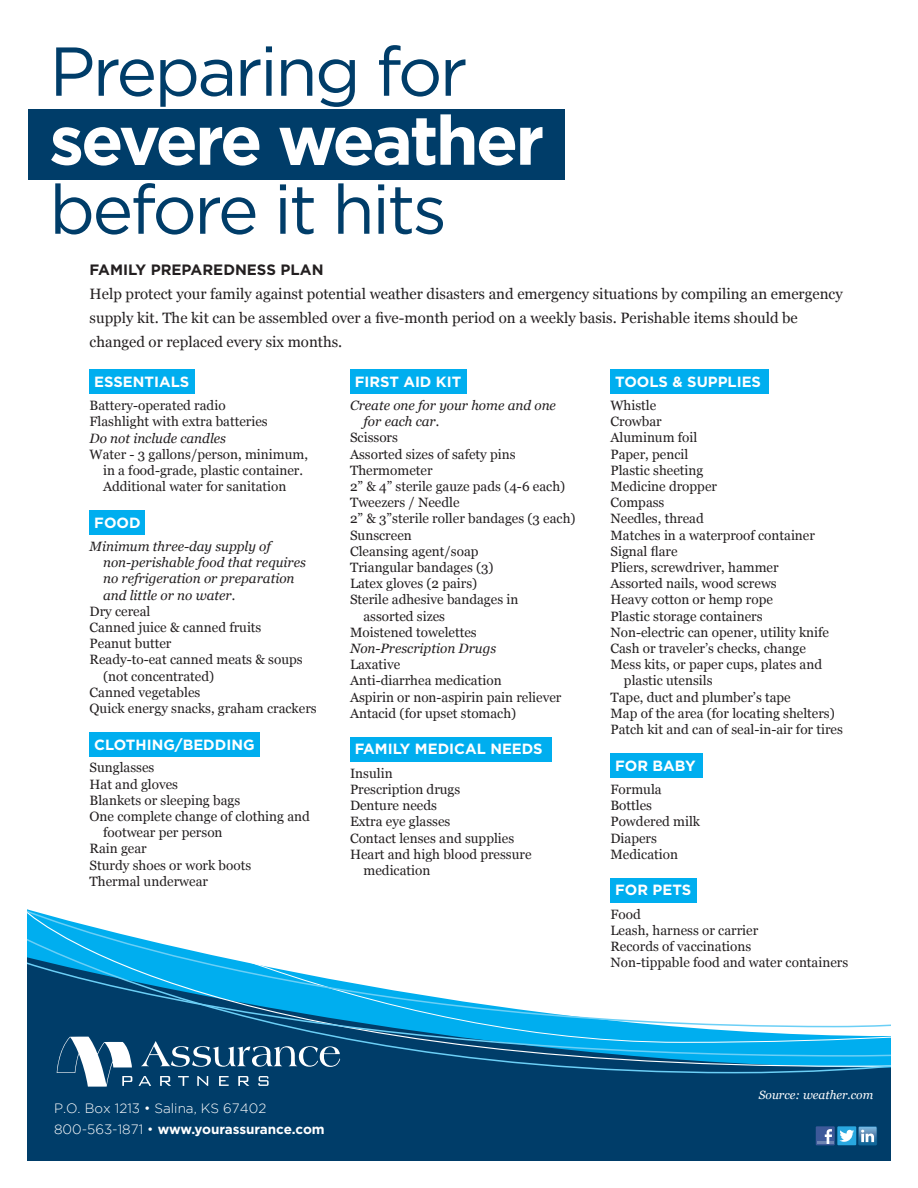
<style>
.page{position:relative;width:918px;height:1188px;background:#fff}
.page>*{position:absolute;margin:0;border:0;box-sizing:border-box;transform-origin:0 0}
.t1{font:69px "Gotham";letter-spacing:-.04em;color:#003d69}
.t2{font:700 69px "Gotham";letter-spacing:-.04em;color:#fff}
.t3{font:15px/24px "Georgia";color:#231f20}
.t4{font:700 15px "Gotham";color:#231f20}
.t5{font:700 14.85px "Gotham";color:#fff}
.t6{font:13.5px/16.2px "Georgia";color:#231f20}
.t7{font:italic 13.5px/16.2px "Georgia";color:#231f20}
.t8{font:300 13.5px/21px "Gotham";color:#fff}
.t9{font:italic 12px "Georgia";color:#fff}
.s1{font-weight:700}
</style>
<div class="page">
<div style="left:27px;top:1074px;width:864px;height:87px;background:#003d69"></div>
<svg style="left:27px;top:1028px;width:864px;height:46px;background:#1676a6"></svg>
<svg style="left:27px;top:732px;width:864px;height:296px"></svg>
<div style="left:837px;top:1126px;width:19px;height:19px;background:#29a8e0"></div>
<svg style="left:839px;top:1126px;width:38px;height:19px"></svg>
<div style="left:816px;top:1126px;width:19px;height:19px;background:#3d5999"></div>
<hr style="left:817px;top:1141px;width:16px;height:3px;background:#6e85b3">
<svg style="left:825px;top:1129px;width:7px;height:15px"></svg>
<svg style="left:141px;top:1041px;width:199px;height:26px;background:#3c6a8c"></svg>
<svg style="left:57px;top:1037px;width:75px;height:50px"></svg>
<svg style="left:139px;top:1076px;width:12px;height:10px"></svg>
<svg style="left:160px;top:1076px;width:11px;height:10px"></svg>
<svg style="left:178px;top:1076px;width:11px;height:10px"></svg>
<svg style="left:197px;top:1076px;width:11px;height:10px"></svg>
<svg style="left:219px;top:1076px;width:10px;height:10px"></svg>
<svg style="left:238px;top:1076px;width:11px;height:10px"></svg>
<svg style="left:258px;top:1076px;width:11px;height:10px"></svg>
<div style="left:90px;top:369px;width:105px;height:25px;background:#00aeef"></div>
<div style="left:90px;top:510px;width:55px;height:25px;background:#00aeef"></div>
<div style="left:90px;top:732px;width:170px;height:25px;background:#00aeef"></div>
<div style="left:350px;top:369px;width:117px;height:25px;background:#00aeef"></div>
<div style="left:350px;top:737px;width:201px;height:25px;background:#00aeef"></div>
<div style="left:610px;top:369px;width:159px;height:25px;background:#00aeef"></div>
<div style="left:610px;top:753px;width:93px;height:25px;background:#00aeef"></div>
<div style="left:610px;top:878px;width:87px;height:25px;background:#00aeef"></div>
<div style="left:28px;top:110px;width:537px;height:70px;background:#003d69"></div>
<p class="t1" style="left:49px;top:33px;width:420px">Preparing for</p>
<p class="t2" style="left:49px;top:100px;width:497px">severe weather</p>
<p class="t1" style="left:49px;top:171px;width:399px">before it hits</p>
<p class="t4" style="left:90px;top:261px;width:235px">FAMILY PREPAREDNESS PLAN</p>
<p class="t3" style="left:90px;top:282px;width:755px">Help protect your family against potential weather disasters and emergency situations by compiling an emergency supply kit. The kit can be assembled over a five-month period on a weekly basis. Perishable items should be changed or replaced every six months.</p>
<p class="t5" style="left:94px;top:373px;width:97px">ESSENTIALS</p>
<p class="t6" style="left:90px;top:398px;width:138px">Battery-operated radio</p>
<p class="t6" style="left:90px;top:414px;width:180px">Flashlight with extra batteries</p>
<p class="t7" style="left:90px;top:430px;width:138px">Do not include candles</p>
<p class="t6" style="left:103px;top:446px;width:206px;text-indent:-14px">Water - 3 gallons/person, minimum, in a food-grade, plastic container.<br>Additional water for sanitation</p>
<p class="t5" style="left:94px;top:514px;width:48px">FOOD</p>
<p class="t7" style="left:103px;top:538px;width:204px;text-indent:-14px">Minimum three-day supply of non-perishable food that requires no refrigeration or preparation and little or no water.</p>
<p class="t6" style="left:90px;top:603px;width:62px">Dry cereal</p>
<p class="t6" style="left:90px;top:620px;width:173px">Canned juice &amp; canned fruits</p>
<p class="t6" style="left:90px;top:636px;width:83px">Peanut butter</p>
<p class="t6" style="left:103px;top:652px;width:201px;text-indent:-14px">Ready-to-eat canned meats &amp; soups (not concentrated)</p>
<p class="t6" style="left:90px;top:684px;width:112px">Canned vegetables</p>
<p class="t6" style="left:90px;top:701px;width:229px">Quick energy snacks, graham crackers</p>
<p class="t5" style="left:94px;top:736px;width:162px">CLOTHING/BEDDING</p>
<p class="t6" style="left:90px;top:760px;width:66px">Sunglasses</p>
<p class="t6" style="left:90px;top:776px;width:90px">Hat and gloves</p>
<p class="t6" style="left:90px;top:792px;width:152px">Blankets or sleeping bags</p>
<p class="t6" style="left:103px;top:809px;width:208px;text-indent:-14px">One complete change of clothing and footwear per person</p>
<p class="t6" style="left:90px;top:841px;width:59px">Rain gear</p>
<p class="t6" style="left:90px;top:857px;width:163px">Sturdy shoes or work boots</p>
<p class="t6" style="left:90px;top:873px;width:120px">Thermal underwear</p>
<p class="t5" style="left:355px;top:373px;width:108px">FIRST AID KIT</p>
<p class="t7" style="left:364px;top:397px;width:194px;text-indent:-14px">Create one for your home and one for each car.</p>
<p class="t6" style="left:350px;top:430px;width:49px">Scissors</p>
<p class="t6" style="left:350px;top:446px;width:167px">Assorted sizes of safety pins</p>
<p class="t6" style="left:350px;top:462px;width:84px">Thermometer</p>
<p class="t6" style="left:350px;top:479px;width:217px">2” &amp; 4” sterile gauze pads (4-6 each)</p>
<p class="t6" style="left:350px;top:495px;width:111px">Tweezers / Needle</p>
<p class="t6" style="left:350px;top:511px;width:227px">2” &amp; 3”sterile roller bandages (3 each)</p>
<p class="t6" style="left:350px;top:527px;width:63px">Sunscreen</p>
<p class="t6" style="left:350px;top:543px;width:130px">Cleansing agent/soap</p>
<p class="t6" style="left:350px;top:560px;width:145px">Triangular bandages (3)</p>
<p class="t6" style="left:350px;top:576px;width:129px">Latex gloves (2 pairs)</p>
<p class="t6" style="left:364px;top:592px;width:156px;text-indent:-14px">Sterile adhesive bandages in assorted sizes</p>
<p class="t6" style="left:350px;top:624px;width:128px">Moistened towelettes</p>
<p class="t7" style="left:350px;top:640px;width:148px">Non-Prescription Drugs</p>
<p class="t6" style="left:350px;top:657px;width:52px">Laxative</p>
<p class="t6" style="left:350px;top:673px;width:153px">Anti-diarrhea medication</p>
<p class="t6" style="left:350px;top:689px;width:213px">Aspirin or non-aspirin pain reliever</p>
<p class="t6" style="left:350px;top:705px;width:168px">Antacid (for upset stomach)</p>
<p class="t5" style="left:355px;top:740px;width:189px">FAMILY MEDICAL NEEDS</p>
<p class="t6" style="left:350px;top:765px;width:44px">Insulin</p>
<p class="t6" style="left:350px;top:782px;width:112px">Prescription drugs</p>
<p class="t6" style="left:350px;top:798px;width:88px">Denture needs</p>
<p class="t6" style="left:350px;top:814px;width:102px">Extra eye glasses</p>
<p class="t6" style="left:350px;top:830px;width:166px">Contact lenses and supplies</p>
<p class="t6" style="left:364px;top:846px;width:170px;text-indent:-14px">Heart and high blood pressure medication</p>
<p class="t5" style="left:615px;top:373px;width:147px">TOOLS &amp; SUPPLIES</p>
<p class="t6" style="left:610px;top:398px;width:47px">Whistle</p>
<p class="t6" style="left:610px;top:414px;width:53px">Crowbar</p>
<p class="t6" style="left:610px;top:430px;width:88px">Aluminum foil</p>
<p class="t6" style="left:610px;top:446px;width:79px">Paper, pencil</p>
<p class="t6" style="left:610px;top:462px;width:94px">Plastic sheeting</p>
<p class="t6" style="left:610px;top:479px;width:108px">Medicine dropper</p>
<p class="t6" style="left:610px;top:495px;width:56px">Compass</p>
<p class="t6" style="left:610px;top:511px;width:95px">Needles, thread</p>
<p class="t6" style="left:610px;top:527px;width:206px">Matches in a waterproof container</p>
<p class="t6" style="left:610px;top:543px;width:69px">Signal flare</p>
<p class="t6" style="left:610px;top:560px;width:170px">Pliers, screwdriver, hammer</p>
<p class="t6" style="left:610px;top:576px;width:168px">Assorted nails, wood screws</p>
<p class="t6" style="left:610px;top:592px;width:164px">Heavy cotton or hemp rope</p>
<p class="t6" style="left:610px;top:608px;width:154px">Plastic storage containers</p>
<p class="t6" style="left:610px;top:624px;width:220px">Non-electric can opener, utility knife</p>
<p class="t6" style="left:610px;top:641px;width:197px">Cash or traveler’s checks, change</p>
<p class="t6" style="left:624px;top:657px;width:200px;text-indent:-14px">Mess kits, or paper cups, plates and plastic utensils</p>
<p class="t6" style="left:610px;top:689px;width:182px">Tape, duct and plumber’s tape</p>
<p class="t6" style="left:610px;top:705px;width:226px">Map of the area (for locating shelters)</p>
<p class="t6" style="left:610px;top:722px;width:234px">Patch kit and can of seal-in-air for tires</p>
<p class="t5" style="left:615px;top:757px;width:82px">FOR BABY</p>
<p class="t6" style="left:610px;top:782px;width:53px">Formula</p>
<p class="t6" style="left:610px;top:798px;width:43px">Bottles</p>
<p class="t6" style="left:610px;top:814px;width:91px">Powdered milk</p>
<p class="t6" style="left:610px;top:830px;width:48px">Diapers</p>
<p class="t6" style="left:610px;top:846px;width:69px">Medication</p>
<p class="t5" style="left:615px;top:881px;width:77px">FOR PETS</p>
<p class="t6" style="left:610px;top:906px;width:32px">Food</p>
<p class="t6" style="left:610px;top:922px;width:149px">Leash, harness or carrier</p>
<p class="t6" style="left:610px;top:939px;width:142px">Records of vaccinations</p>
<p class="t6" style="left:610px;top:955px;width:239px">Non-tippable food and water containers</p>
<p class="t8" style="left:54px;top:1098px;width:272px">P.O. Box 1213 • Salina, KS 67402<br>800-563-1871 • <span class="s1">www.yourassurance.com</span></p>
<p class="t9" style="left:759px;top:1087px;width:116px">Source: weather.com</p>
</div>
